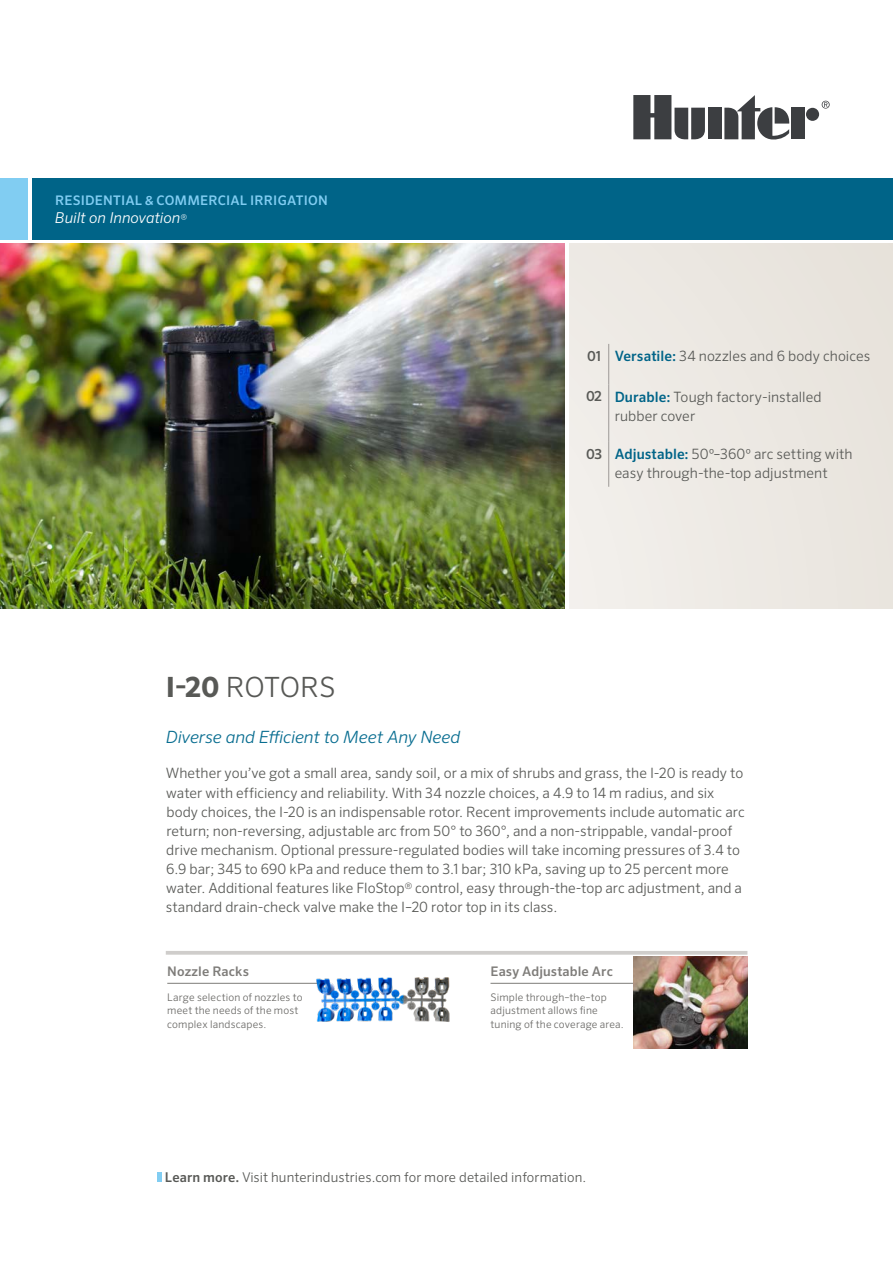
<style>
.page{position:relative;width:893px;height:1263px;background:#fff}
.page>*{position:absolute;margin:0;border:0;box-sizing:border-box;transform-origin:0 0}
.t1{font:300 27.9px "Sero Pro";letter-spacing:-.015em;color:#585956}
.t2{font:italic 300 16.95px "Sero Pro";letter-spacing:-.01em;color:#086d90}
.t3{font:italic 300 15px "Sero Pro";color:#fff}
.t4{font:300 14.25px/19px "Sero Pro";color:#585956}
.t5{font:300 13.5px "Sero Pro";letter-spacing:.005em;color:#585956}
.t6{font:500 13.2px "Sero Pro";letter-spacing:.015em;color:#81cdf2}
.t7{font:500 13.2px "Sero Pro";letter-spacing:.01em;color:#7e7c79}
.t8{font:300 10.5px/13.5px "Sero Pro";letter-spacing:.015em;color:#6a6966}
.s1{font-style:normal;font-size:12px}
.s2{font-weight:500;font-size:13.8px}
.s3{font-weight:500;color:#006488}
.s4{font-weight:700}
.s5{font-weight:500}
</style>
<div class="page">
<div style="left:569px;top:244px;width:324px;height:364px;background:#ece8e3"></div>
<svg style="left:822px;top:101px;width:8px;height:8px"></svg>
<div style="left:708px;top:108px;width:13px;height:31px;background:#3c3e41"></div>
<div style="left:806px;top:108px;width:13px;height:13px;background:#3c3e41;border-radius:50%"></div>
<div style="left:791px;top:108px;width:14px;height:31px;background:#3c3e41"></div>
<svg style="left:724px;top:95px;width:66px;height:45px"></svg>
<svg style="left:633px;top:95px;width:72px;height:45px"></svg>
<div style="left:32px;top:178px;width:861px;height:61px;background:#006488"></div>
<div style="left:0;top:178px;width:28px;height:61px;background:#81cdf2"></div>
<hr style="left:158px;top:1172px;width:4px;height:10px;background:#81cdf2">
<img style="left:0;top:244px;width:564px;height:364px">
<hr style="left:608px;top:344px;width:1px;height:40px;background:#9c9896">
<hr style="left:608px;top:384px;width:1px;height:58px;background:#9c9896">
<hr style="left:608px;top:442px;width:1px;height:45px;background:#9c9896">
<hr style="left:167px;top:983px;width:157px;height:1px;background:#7e7c79">
<hr style="left:490px;top:983px;width:155px;height:1px;background:#7e7c79">
<img style="left:633px;top:956px;width:114px;height:93px">
<svg style="left:166px;top:951px;width:581px;height:4px;fill:#cfcdcb"></svg>
<img style="left:311px;top:977px;width:139px;height:45px">
<p class="t6" style="left:55px;top:192px;width:274px">RESIDENTIAL &amp; COMMERCIAL IRRIGATION</p>
<p class="t3" style="left:55px;top:208px;width:134px">Built on Innovation<span class="s1">®</span></p>
<p class="t4" style="left:587px;top:346px;width:284px"><span class="s2">01</span> <span class="s3">Versatile:</span> 34 nozzles and 6 body choices</p>
<p class="t4" style="left:615px;top:387px;width:208px;text-indent:-28px"><span class="s2">02</span> <span class="s3">Durable:</span> Tough factory-installed rubber cover</p>
<p class="t4" style="left:586px;top:444px;width:268px;text-align:center"><span class="s2">03</span> <span class="s3">Adjustable:</span> 50º–360º arc setting with easy through-the-top adjustment</p>
<h1 class="t1" style="left:166px;top:671px;width:171px"><span class="s4">I-20</span> ROTORS</h1>
<p class="t2" style="left:166px;top:727px;width:296px">Diverse and Efficient to Meet Any Need</p>
<p class="t4" style="left:166px;top:764px;width:580px">Whether you’ve got a small area, sandy soil, or a mix of shrubs and grass, the I-20 is ready to water with efficiency and reliability. With 34 nozzle choices, a 4.9 to 14 m radius, and six body choices, the I-20 is an indispensable rotor. Recent improvements include automatic arc return; non-reversing, adjustable arc from 50° to 360°, and a non-strippable, vandal-proof drive mechanism. Optional pressure-regulated bodies will take incoming pressures of 3.4 to 6.9 bar; 345 to 690 kPa and reduce them to 3.1 bar; 310 kPa, saving up to 25 percent more water. Additional features like FloStop® control, easy through-the-top arc adjustment, and a standard drain-check valve make the I–20 rotor top in its class.</p>
<p class="t7" style="left:167px;top:964px;width:83px">Nozzle Racks</p>
<p class="t8" style="left:167px;top:990px;width:137px">Large selection of nozzles to meet the needs of the most complex landscapes.</p>
<p class="t7" style="left:490px;top:964px;width:124px">Easy Adjustable Arc</p>
<p class="t8" style="left:490px;top:990px;width:135px">Simple through–the–top adjustment allows fine tuning of the coverage area.</p>
<p class="t5" style="left:165px;top:1169px;width:423px"><span class="s5">Learn more.</span> Visit hunterindustries.com for more detailed information.</p>
</div>
